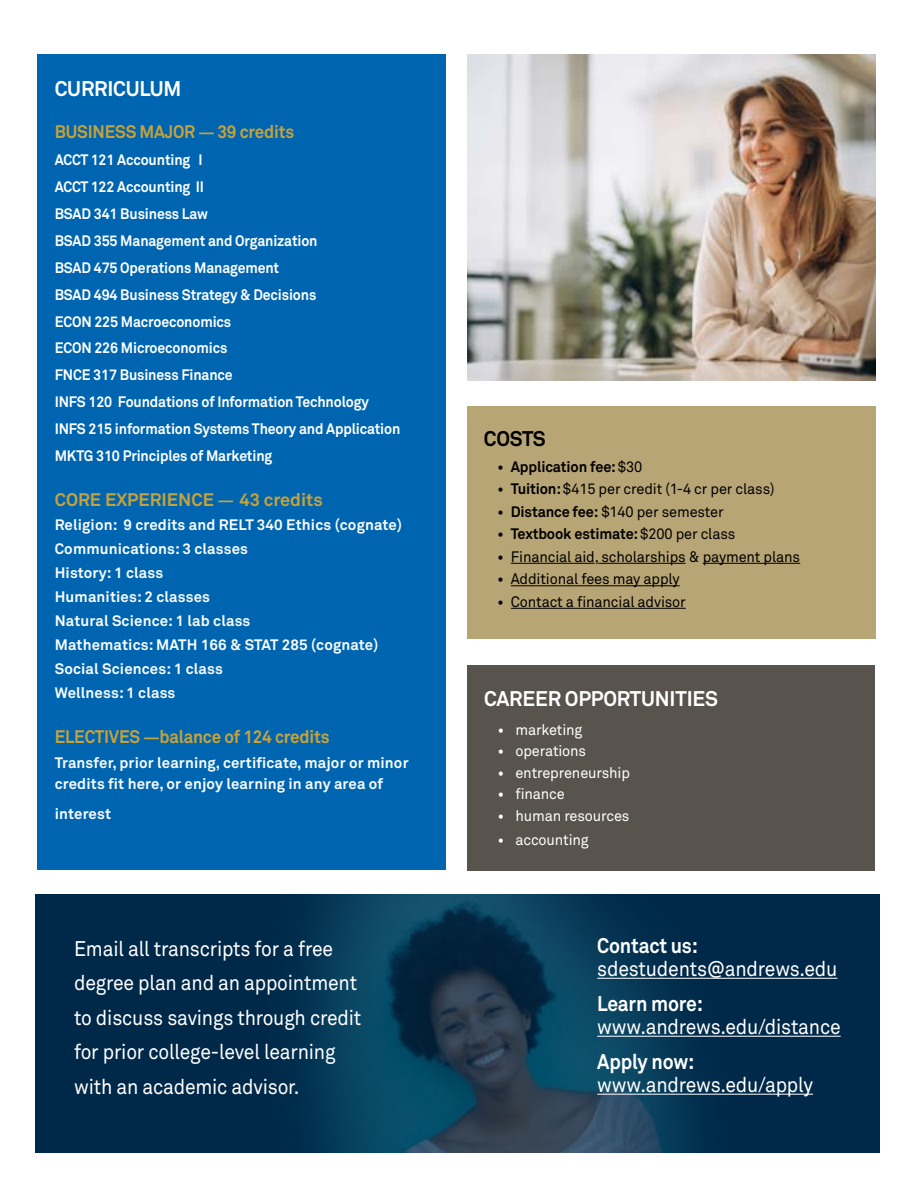
<style>
.page{position:relative;width:918px;height:1188px;background:#fff}
.page>*{position:absolute;margin:0;border:0;box-sizing:border-box;transform-origin:0 0}
.t1{font:21px/34.5px "Akkurat Pro";letter-spacing:-.01em;color:#fff;scale:.92 1}
.t2{font:700 21px "Akkurat Pro";letter-spacing:-.01em;color:#fff}
.t3{font:700 21px "Akkurat Pro";letter-spacing:-.01em;color:#fff;scale:.92 1}
.t4{font:700 21px "Akkurat Pro";letter-spacing:-.02em;color:#000}
.t5{font:700 18px "Akkurat Pro";letter-spacing:-.01em;color:#c8a339;scale:.94 1}
.t6{font:700 18px "Akkurat Pro";letter-spacing:-.01em;color:#c7a239}
.t7{font:700 18px "Akkurat Pro";letter-spacing:-.01em;color:#c7a239;scale:.94 1}
.t8{font:700 15px/26.8px "Akkurat Pro";letter-spacing:-.01em;color:#fff;scale:.94 1}
.t9{font:700 15px/24px "Akkurat Pro";letter-spacing:.01em;color:#fafdff}
.t10{font:15px "Akkurat Pro";letter-spacing:-.01em;color:#000}
.t11{font:15px "Akkurat Pro";letter-spacing:-.01em;color:#fff}
.t12{font:700 15px "Akkurat Pro";letter-spacing:-.01em;color:#000}
.s1{font-size:15px;color:#c8a339}
.s2{color:#c7a239}
.s3{font-size:15px}
.s4{font-weight:400}
.s5{font-weight:700}
</style>
<div class="page">
<div style="left:36px;top:895px;width:844px;height:258px;background:#002949"></div>
<img style="left:309px;top:895px;width:422px;height:258px">
<div style="left:37px;top:54px;width:408px;height:815px;background:#0065b0"></div>
<div style="left:468px;top:665px;width:407px;height:205px;background:#58544d"></div>
<div style="left:468px;top:406px;width:408px;height:233px;background:#b8a576"></div>
<hr style="left:511px;top:563px;width:84px;height:1px;background:#000">
<hr style="left:598px;top:563px;width:88px;height:1px;background:#000">
<hr style="left:703px;top:563px;width:97px;height:1px;background:#000">
<hr style="left:511px;top:585px;width:169px;height:1px;background:#000">
<hr style="left:511px;top:608px;width:175px;height:1px;background:#000">
<img style="left:468px;top:54px;width:408px;height:326px">
<hr style="left:597px;top:978px;width:240px;height:1px;background:#fff">
<hr style="left:597px;top:1036px;width:244px;height:1px;background:#fff">
<hr style="left:597px;top:1094px;width:216px;height:1px;background:#fff">
<h1 class="t2" style="left:55px;top:76px;width:128px">CURRICULUM</h1>
<p class="t7" style="left:55px;top:121px;width:256px">BUSINESS MAJOR <span class="s1">—</span> 39 credits</p>
<p class="t8" style="left:55px;top:147px;width:369px">ACCT 121 Accounting I<br>ACCT 122 Accounting II<br>BSAD 341 Business Law<br>BSAD 355 Management and Organization<br>BSAD 475 Operations Management<br>BSAD 494 Business Strategy &amp; Decisions<br>ECON 225 Macroeconomics<br>ECON 226 Microeconomics<br>FNCE 317 Business Finance<br>INFS 120 Foundations of Information Technology<br>INFS 215 information Systems Theory and Application<br>MKTG 310 Principles of Marketing</p>
<p class="t6" style="left:55px;top:488px;width:270px">CORE EXPERIENCE <span class="s1">—</span> 43 credits</p>
<p class="t9" style="left:55px;top:513px;width:349px">Religion: 9 credits and RELT 340 Ethics (cognate)<br>Communications: 3 classes<br>History: 1 class<br>Humanities: 2 classes<br>Natural Science: 1 lab class<br>Mathematics: MATH 166 &amp; STAT 285 (cognate)<br>Social Sciences: 1 class<br>Wellness: 1 class</p>
<p class="t5" style="left:55px;top:725px;width:294px"><span class="s2">ELECTIVES</span> <span class="s3">—</span>balance of 124 credits</p>
<p class="t9" style="left:55px;top:753px;width:355px;line-height:21px">Transfer, prior learning, certificate, major or minor credits fit here, or enjoy learning in any area of</p>
<p class="t9" style="left:55px;top:802px;width:58px">interest</p>
<h1 class="t1" style="left:74px;top:932px;width:314px">Email all transcripts for a free degree plan and an appointment to discuss savings through credit for prior college-level learning with an academic advisor.</h1>
<h1 class="t4" style="left:484px;top:425px;width:64px">COSTS</h1>
<p class="t12" style="left:497px;top:457px;width:147px">• Application fee: <span class="s4">$30</span></p>
<p class="t10" style="left:497px;top:480px;width:279px"><span class="s5">• Tuition:</span> $415 per credit (1-4 cr per class)</p>
<p class="t10" style="left:497px;top:503px;width:228px"><span class="s5">• Distance fee:</span> $140 per semester</p>
<p class="t12" style="left:497px;top:524px;width:240px">• Textbook estimate: <span class="s4">$200 per class</span></p>
<p class="t10" style="left:497px;top:548px;width:304px"><span class="s5">•</span> Financial aid, scholarships &amp; payment plans</p>
<p class="t10" style="left:497px;top:570px;width:184px"><span class="s5">•</span> Additional fees may apply</p>
<p class="t10" style="left:497px;top:593px;width:190px"><span class="s5">•</span> Contact a financial advisor</p>
<h1 class="t2" style="left:484px;top:685px;width:235px">CAREER OPPORTUNITIES</h1>
<p class="t11" style="left:498px;top:721px;width:86px"><span class="s5">•</span> marketing</p>
<p class="t11" style="left:498px;top:742px;width:90px"><span class="s5">•</span> operations</p>
<p class="t11" style="left:498px;top:764px;width:134px"><span class="s5">•</span> entrepreneurship</p>
<p class="t11" style="left:498px;top:785px;width:69px"><span class="s5">•</span> finance</p>
<p class="t11" style="left:498px;top:807px;width:133px"><span class="s5">•</span> human resources</p>
<p class="t11" style="left:498px;top:831px;width:93px"><span class="s5">•</span> accounting</p>
<h1 class="t3" style="left:597px;top:933px;width:111px">Contact us:</h1>
<h1 class="t1" style="left:597px;top:952px;width:263px">sdestudents@andrews.edu</h1>
<h1 class="t3" style="left:597px;top:991px;width:116px">Learn more:</h1>
<h1 class="t1" style="left:597px;top:1010px;width:266px">www.andrews.edu/distance</h1>
<h1 class="t3" style="left:597px;top:1049px;width:107px">Apply now:</h1>
<h1 class="t1" style="left:597px;top:1068px;width:236px">www.andrews.edu/apply</h1>
</div>
